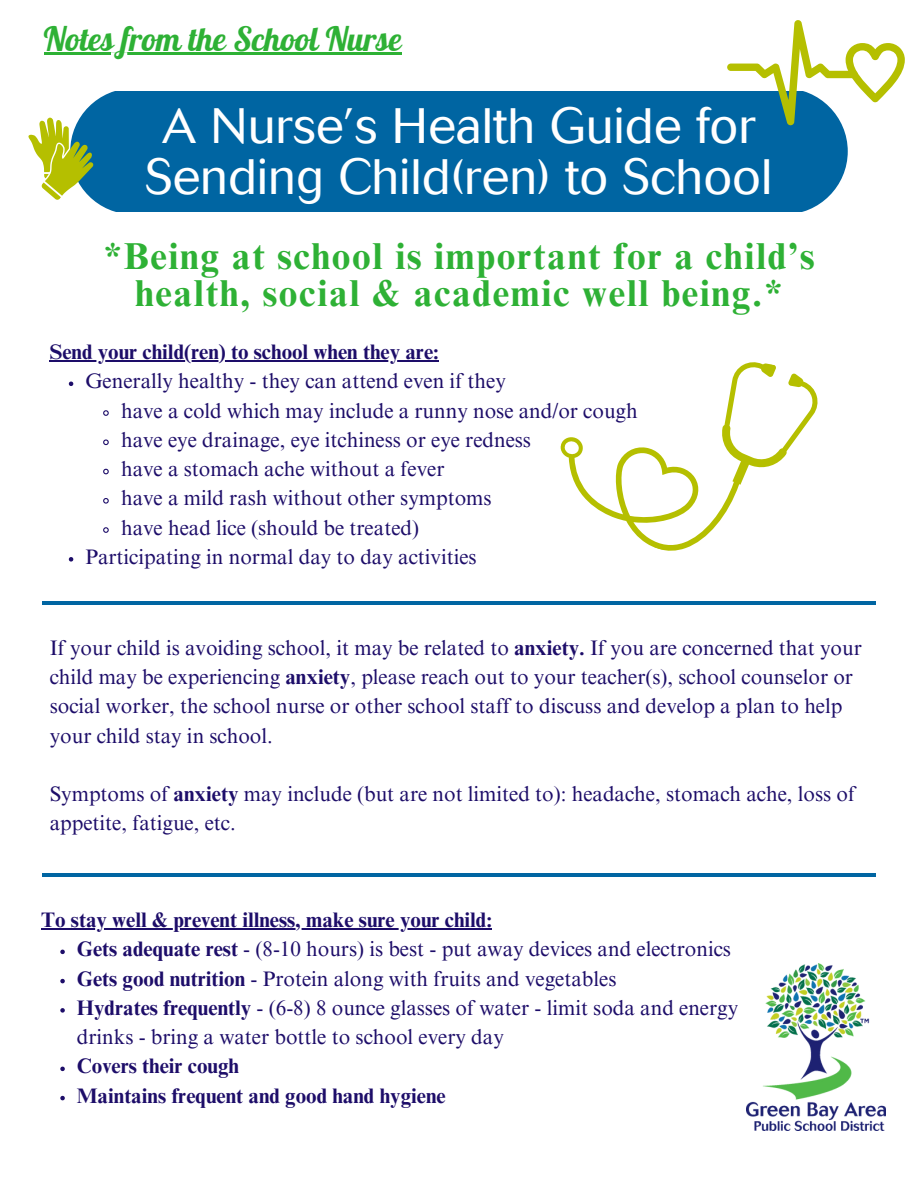
<style>
.page{position:relative;width:918px;height:1188px;background:#fff}
.page>*{position:absolute;margin:0;border:0;box-sizing:border-box;transform-origin:0 0}
.t1{font:300 49.5px/50.7px "Cosmos";color:#fff;text-align:center}
.t2{font:700 37.5px/37.2px "Times NRMT Pro";letter-spacing:.045em;color:#2eb135;text-align:center}
.t3{font:32.85px "Lobster";color:#2eb135}
.t4{font:21px/29.2px "Times NRMT Pro";color:#1d0d69}
.t5{font:700 21px "Times NRMT Pro";color:#1d0d69}
.s1{font-weight:700}
</style>
<div class="page">
<div style="left:80px;top:92px;width:768px;height:119px;background:#0065a2"></div>
<img style="left:747px;top:964px;width:138px;height:166px">
<hr style="left:42px;top:601px;width:834px;height:4px;background:#0065a2">
<svg style="left:28px;top:118px;width:65px;height:82px"></svg>
<hr style="left:42px;top:873px;width:834px;height:4px;background:#0065a2">
<svg style="left:727px;top:20px;width:178px;height:105px"></svg>
<svg style="left:560px;top:362px;width:258px;height:189px"></svg>
<svg style="left:69px;top:382px;width:4px;height:4px"></svg>
<svg style="left:103px;top:410px;width:6px;height:6px"></svg>
<svg style="left:103px;top:439px;width:6px;height:7px"></svg>
<svg style="left:103px;top:468px;width:6px;height:7px"></svg>
<svg style="left:103px;top:498px;width:6px;height:6px"></svg>
<svg style="left:103px;top:527px;width:6px;height:6px"></svg>
<svg style="left:69px;top:557px;width:4px;height:5px"></svg>
<hr style="left:50px;top:360px;width:389px;height:1px;background:#1d0d69">
<hr style="left:44px;top:53px;width:358px;height:2px;background:#2eb135">
<svg style="left:60px;top:950px;width:5px;height:4px"></svg>
<svg style="left:60px;top:979px;width:5px;height:4px"></svg>
<svg style="left:60px;top:1008px;width:5px;height:5px"></svg>
<svg style="left:60px;top:1067px;width:5px;height:4px"></svg>
<svg style="left:60px;top:1096px;width:5px;height:4px"></svg>
<hr style="left:41px;top:928px;width:451px;height:1px;background:#1d0d69">
<p class="t3" style="left:44px;top:18px;width:359px">Notes from the School Nurse</p>
<p class="t1" style="left:146px;top:100px;width:628px">A Nurse’s Health Guide for<br>Sending Child(ren) to School</p>
<p class="t2" style="left:103px;top:242px;width:712px">*Being at school is important for a child’s health, social &amp; academic well being.*</p>
<p class="t5" style="left:50px;top:344px;width:391px">Send your child(ren) to school when they are:</p>
<p class="t4" style="left:85px;top:369px;width:422px">Generally healthy - they can attend even if they</p>
<p class="t4" style="left:121px;top:398px;width:518px">have a cold which may include a runny nose and/or cough</p>
<p class="t4" style="left:121px;top:428px;width:411px">have eye drainage, eye itchiness or eye redness</p>
<p class="t4" style="left:121px;top:457px;width:325px">have a stomach ache without a fever</p>
<p class="t4" style="left:121px;top:486px;width:372px">have a mild rash without other symptoms</p>
<p class="t4" style="left:121px;top:515px;width:300px">have head lice (should be treated)</p>
<p class="t4" style="left:85px;top:545px;width:393px">Participating in normal day to day activities</p>
<p class="t4" style="left:50px;top:636px;width:814px">If your child is avoiding school, it may be related to <span class="s1">anxiety.</span> If you are concerned that your child may be experiencing <span class="s1">anxiety</span>, please reach out to your teacher(s), school counselor or social worker, the school nurse or other school staff to discuss and develop a plan to help your child stay in school.</p>
<p class="t4" style="left:50px;top:782px;width:807px">Symptoms of <span class="s1">anxiety</span> may include (but are not limited to): headache, stomach ache, loss of appetite, fatigue, etc.</p>
<p class="t5" style="left:41px;top:912px;width:452px">To stay well &amp; prevent illness, make sure your child:</p>
<p class="t4" style="left:77px;top:937px;width:656px"><span class="s1">Gets adequate rest</span> - (8-10 hours) is best - put away devices and electronics</p>
<p class="t4" style="left:77px;top:966px;width:541px"><span class="s1">Gets good nutrition</span> - Protein along with fruits and vegetables</p>
<p class="t4" style="left:77px;top:996px;width:663px"><span class="s1">Hydrates frequently</span> - (6-8) 8 ounce glasses of water - limit soda and energy drinks - bring a water bottle to school every day</p>
<p class="t5" style="left:77px;top:1058px;width:164px">Covers their cough</p>
<p class="t5" style="left:77px;top:1088px;width:370px">Maintains frequent and good hand hygiene</p>
</div>
